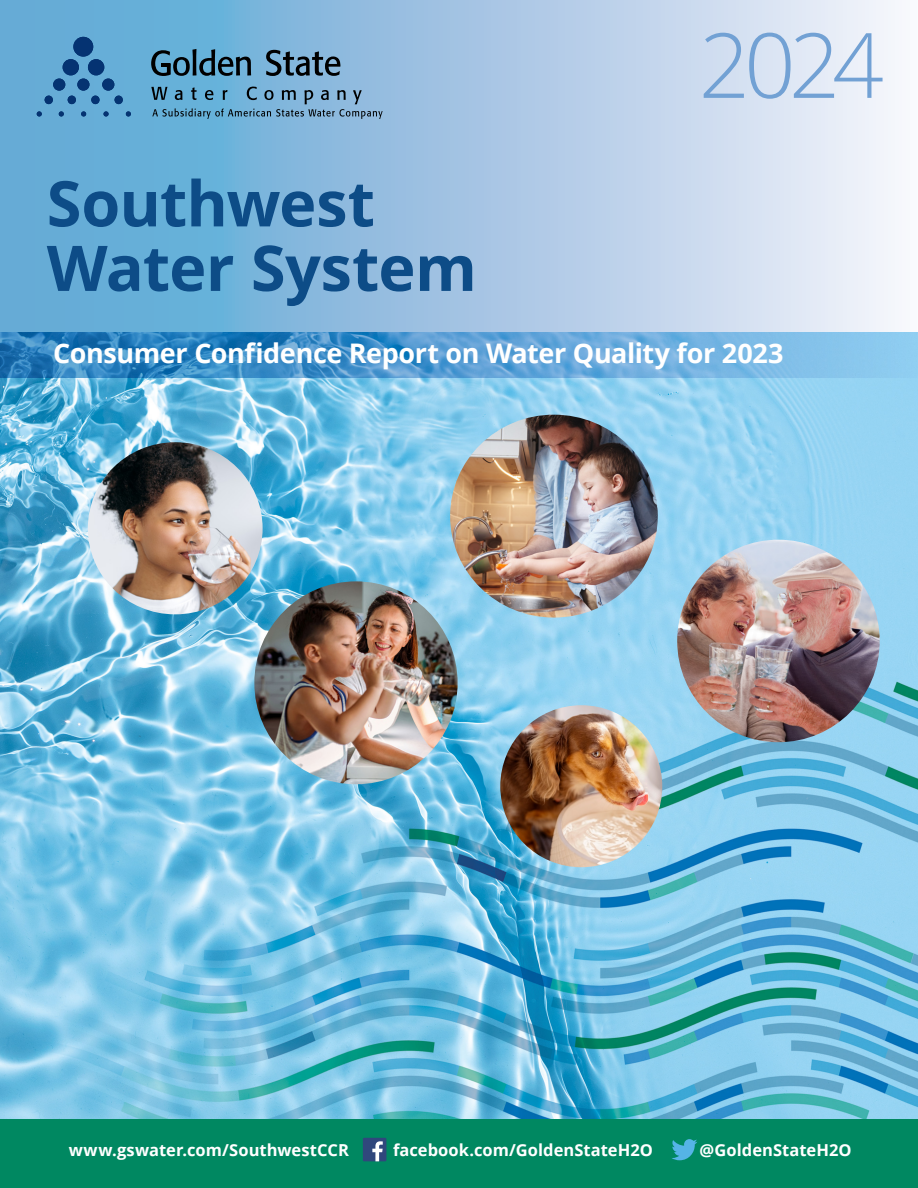
<style>
.page{position:relative;width:918px;height:1188px;background:#fff}
.page>*{position:absolute;margin:0;border:0;box-sizing:border-box;transform-origin:0 0}
.t1{font:300 90px "Open Sans";color:#72a1d4}
.t2{font:700 63px/64.5px "Open Sans";letter-spacing:-.01em;color:#0d4c87}
.t3{font:700 27px "Open Sans";letter-spacing:-.015em;color:#fff}
.t4{font:700 16.5px "Open Sans";color:#fff}
</style>
<div class="page">
<img style="left:0;top:378px;width:918px;height:742px">
<img style="left:677px;top:540px;width:203px;height:202px;border-radius:101px">
<img style="left:88px;top:442px;width:175px;height:172px">
<img style="left:450px;top:415px;width:208px;height:203px">
<img style="left:500px;top:705px;width:162px;height:162px;border-radius:81px">
<img style="left:254px;top:581px;width:204px;height:203px;border-radius:102px">
<div style="left:0;top:1120px;width:918px;height:68px;background:#008861"></div>
<div style="left:363px;top:1138px;width:23px;height:23px;background:#30477c"></div>
<svg style="left:372px;top:1141px;width:11px;height:20px"></svg>
<svg style="left:672px;top:1139px;width:25px;height:21px"></svg>
<svg style="left:0;top:0;width:918px;height:378px;background:#97c0e0"></svg>
<h2 class="t2" style="left:47px;top:170px;width:432px">Southwest<br>Water System</h2>
<h1 class="t1" style="left:699px;top:4px;width:187px">2024</h1>
<h3 class="t3" style="left:53px;top:334px;width:732px">Consumer Confidence Report on Water Quality for 2023</h3>
<p class="t4" style="left:69px;top:1139px;width:282px">www.gswater.com/SouthwestCCR</p>
<p class="t4" style="left:393px;top:1139px;width:262px">facebook.com/GoldenStateH2O</p>
<p class="t4" style="left:700px;top:1139px;width:154px">@GoldenStateH2O</p>
</div>
